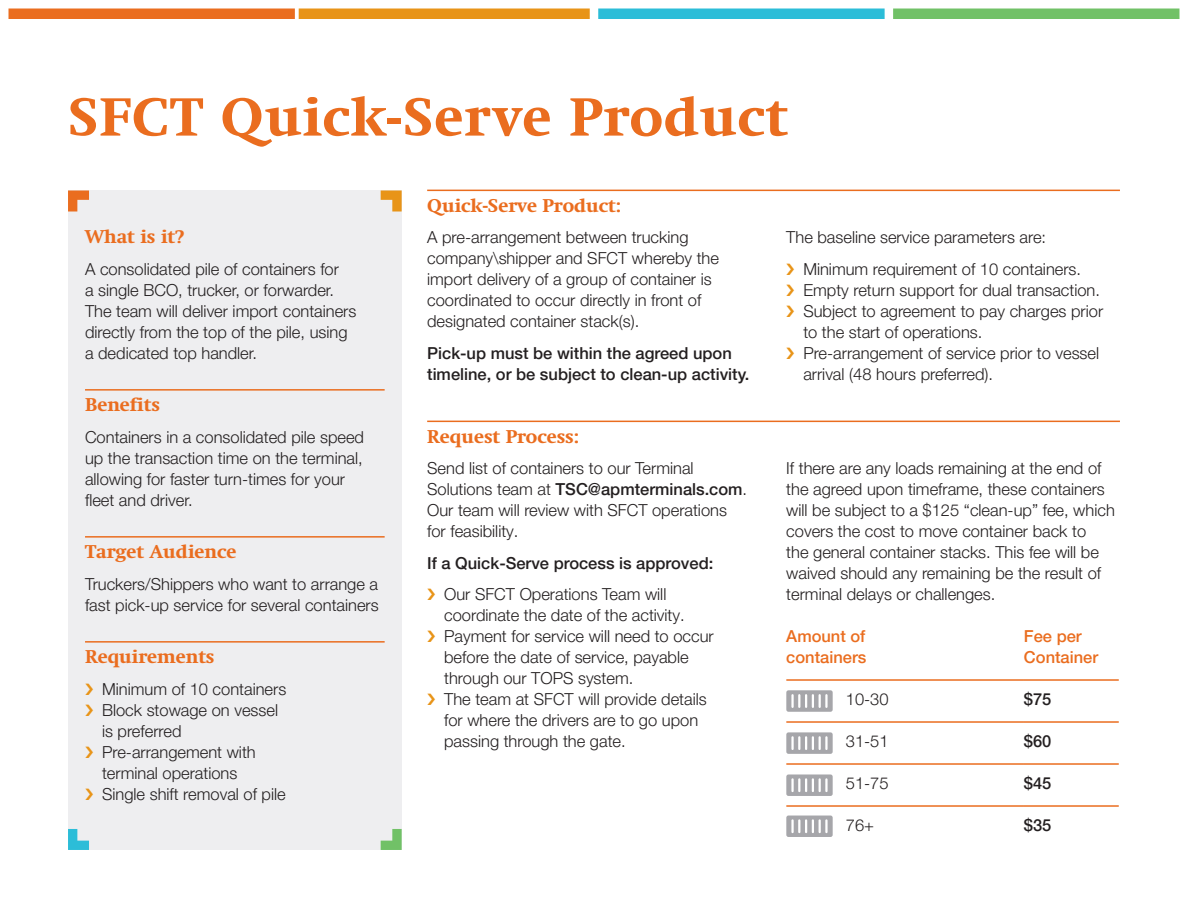
<style>
.page{position:relative;width:1188px;height:918px;background:#fff}
.page>*{position:absolute;margin:0;border:0;box-sizing:border-box;transform-origin:0 0}
.t1{font:800 52.05px "Swift";letter-spacing:.02em;color:#ea6d1f}
.heading_rule{font:800 18px "Swift";color:#ea6d1f}
.heading_rule_span{font:800 18px "Swift";color:#ea6d1f}
.body{font:300 16.5px/21px "Helvetica Neue LT Pro";color:#231f20}
.body-2{font:500 16.5px/21px "Helvetica Neue LT Pro";color:#231f20}
.body-3{font:500 16.5px/21px "Helvetica Neue LT Pro";color:#ea6d1f}
.s1{font-weight:500}
</style>
<div class="page">
<div style="left:68px;top:190px;width:334px;height:660px;background:#eeeef0"></div>
<hr style="left:427px;top:421px;width:693px;height:1px;background:#ea6d1f">
<hr style="left:427px;top:190px;width:693px;height:1px;background:#ea6d1f">
<hr style="left:85px;top:389px;width:300px;height:2px;background:#ea6d1f">
<hr style="left:85px;top:536px;width:300px;height:2px;background:#ea6d1f">
<hr style="left:85px;top:641px;width:300px;height:2px;background:#ea6d1f">
<svg style="left:68px;top:190px;width:21px;height:22px"></svg>
<svg style="left:381px;top:190px;width:21px;height:22px"></svg>
<svg style="left:68px;top:829px;width:21px;height:21px"></svg>
<svg style="left:381px;top:829px;width:21px;height:21px"></svg>
<div style="left:786px;top:732px;width:47px;height:22px;background:#a6a6aa;border-radius:2px"></div>
<svg style="left:791px;top:737px;width:37px;height:12px"></svg>
<div style="left:786px;top:774px;width:47px;height:22px;background:#a6a6aa;border-radius:2px"></div>
<svg style="left:791px;top:779px;width:37px;height:12px"></svg>
<div style="left:786px;top:816px;width:47px;height:21px;background:#a6a6aa;border-radius:2px"></div>
<svg style="left:791px;top:820px;width:37px;height:12px"></svg>
<div style="left:786px;top:690px;width:47px;height:22px;background:#a6a6aa;border-radius:2px"></div>
<svg style="left:791px;top:695px;width:37px;height:12px"></svg>
<hr style="left:786px;top:679px;width:238px;height:2px;background:#ea6d1f">
<hr style="left:1024px;top:679px;width:95px;height:2px;background:#ea6d1f">
<hr style="left:786px;top:721px;width:238px;height:2px;background:#ea6d1f">
<hr style="left:1024px;top:721px;width:95px;height:2px;background:#ea6d1f">
<hr style="left:786px;top:763px;width:238px;height:2px;background:#ea6d1f">
<hr style="left:1024px;top:763px;width:95px;height:2px;background:#ea6d1f">
<hr style="left:786px;top:805px;width:238px;height:2px;background:#ea6d1f">
<hr style="left:1024px;top:805px;width:95px;height:2px;background:#ea6d1f">
<div style="left:9px;top:9px;width:286px;height:10px;background:#ea6d1f"></div>
<div style="left:299px;top:9px;width:291px;height:10px;background:#e89418"></div>
<div style="left:598px;top:9px;width:287px;height:10px;background:#2cbdd8"></div>
<div style="left:893px;top:9px;width:286px;height:10px;background:#71c167"></div>
<p class="t1" style="left:68px;top:86px;width:721px">SFCT Quick-Serve Product</p>
<p class="heading_rule" style="left:85px;top:226px;width:101px">What is it?</p>
<p class="body" style="left:85px;top:258px;width:273px">A consolidated pile of containers for<br>a single BCO, trucker, or forwarder.<br>The team will deliver import containers directly from the top of the pile, using a dedicated top handler.</p>
<p class="heading_rule" style="left:85px;top:394px;width:77px">Benefits</p>
<p class="body" style="left:85px;top:426px;width:281px">Containers in a consolidated pile speed up the transaction time on the terminal, allowing for faster turn-times for your fleet and driver.</p>
<p class="heading_rule" style="left:85px;top:541px;width:153px">Target Audience</p>
<p class="body" style="left:85px;top:573px;width:295px">Truckers/Shippers who want to arrange a fast pick-up service for several containers</p>
<p class="heading_rule" style="left:85px;top:646px;width:131px">Requirements</p>
<p class="body" style="left:102px;top:678px;width:186px">Minimum of 10 containers</p>
<p class="body" style="left:102px;top:699px;width:178px">Block stowage on vessel is preferred</p>
<p class="body" style="left:102px;top:741px;width:155px">Pre-arrangement with terminal operations</p>
<p class="body" style="left:102px;top:783px;width:185px">Single shift removal of pile</p>
<p class="heading_rule_span" style="left:427px;top:194px;width:196px">Quick-Serve Product:</p>
<p class="body" style="left:427px;top:226px;width:293px">A pre-arrangement between trucking company\shipper and SFCT whereby the import delivery of a group of container is coordinated to occur directly in front of designated container stack(s).</p>
<p class="body-2" style="left:427px;top:342px;width:324px">Pick-up must be within the agreed upon timeline, or be subject to clean-up activity.</p>
<p class="heading_rule_span" style="left:427px;top:425px;width:154px">Request Process:</p>
<p class="body" style="left:427px;top:457px;width:322px">Send list of containers to our Terminal Solutions team at <span class="s1">TSC@apmterminals.com</span>.<br>Our team will review with SFCT operations for feasibility.</p>
<p class="body-2" style="left:427px;top:552px;width:288px">If a Quick-Serve process is approved:</p>
<p class="body" style="left:444px;top:583px;width:242px">Our SFCT Operations Team will coordinate the date of the activity.</p>
<p class="body" style="left:444px;top:625px;width:271px">Payment for service will need to occur before the date of service, payable through our TOPS system.</p>
<p class="body" style="left:444px;top:688px;width:264px">The team at SFCT will provide details for where the drivers are to go upon passing through the gate.</p>
<p class="body" style="left:786px;top:226px;width:261px">The baseline service parameters are:</p>
<p class="body" style="left:803px;top:258px;width:279px">Minimum requirement of 10 containers.</p>
<p class="body" style="left:803px;top:279px;width:298px">Empty return support for dual transaction.</p>
<p class="body" style="left:803px;top:300px;width:301px">Subject to agreement to pay charges prior to the start of operations.</p>
<p class="body" style="left:803px;top:342px;width:297px">Pre-arrangement of service prior to vessel arrival (48 hours preferred).</p>
<p class="body" style="left:786px;top:457px;width:330px">If there are any loads remaining at the end of the agreed upon timeframe, these containers will be subject to a $125 “clean-up” fee, which covers the cost to move container back to<br>the general container stacks. This fee will be waived should any remaining be the result of terminal delays or challenges.</p>
<p class="body-3" style="left:786px;top:625px;width:82px">Amount of containers</p>
<p class="body-3" style="left:1024px;top:625px;width:76px">Fee per<br>Container</p>
<p class="body" style="left:846px;top:688px;width:44px">10-30</p>
<p class="body-2" style="left:1024px;top:688px;width:29px">$75</p>
<p class="body" style="left:846px;top:730px;width:44px">31-51</p>
<p class="body-2" style="left:1024px;top:730px;width:29px">$60</p>
<p class="body" style="left:846px;top:772px;width:44px">51-75</p>
<p class="body-2" style="left:1024px;top:772px;width:29px">$45</p>
<p class="body" style="left:846px;top:814px;width:30px">76+</p>
<p class="body-2" style="left:1024px;top:814px;width:29px">$35</p>
</div>
